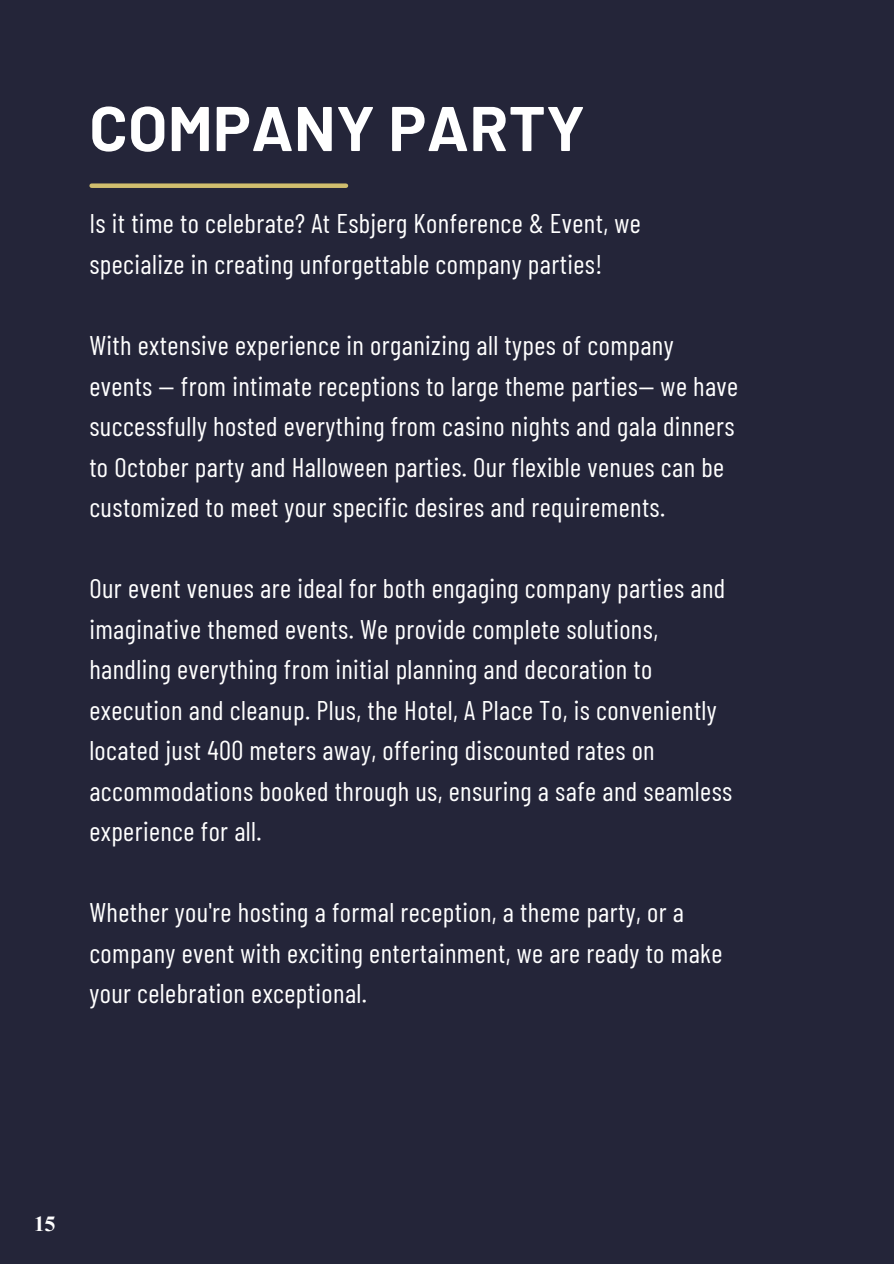
<style>
.page{position:relative;width:894px;height:1264px;background:#fff}
.page>*{position:absolute;margin:0;border:0;box-sizing:border-box;transform-origin:0 0}
.t1{font:700 63px "Barlow";letter-spacing:.01em;color:#fff}
.t2{font:27px/40.5px "Barlow Condensed";letter-spacing:.015em;color:#fff}
.t3{font:700 21px "Times NRMT Pro";color:#fff}
</style>
<div class="page">
<div style="left:0;top:0;width:893px;height:1263px;background:#242539"></div>
<div style="left:92px;top:183px;width:254px;height:5px;background:#d0be6e"></div>
<h1 class="t1" style="left:89px;top:88px;width:497px">COMPANY PARTY</h1>
<p class="t2" style="left:89px;top:202px;width:553px">Is it time to celebrate? At Esbjerg Konference &amp; Event, we specialize in creating unforgettable company parties!</p>
<p class="t2" style="left:89px;top:324px;width:650px">With extensive experience in organizing all types of company events — from intimate receptions to large theme parties— we have successfully hosted everything from casino nights and gala dinners to October party and Halloween parties. Our flexible venues can be customized to meet your specific desires and requirements.</p>
<p class="t2" style="left:89px;top:567px;width:644px">Our event venues are ideal for both engaging company parties and imaginative themed events. We provide complete solutions, handling everything from initial planning and decoration to execution and cleanup. Plus, the Hotel, A Place To, is conveniently located just 400 meters away, offering discounted rates on accommodations booked through us, ensuring a safe and seamless experience for all.</p>
<p class="t2" style="left:89px;top:891px;width:634px">Whether you're hosting a formal reception, a theme party, or a company event with exciting entertainment, we are ready to make your celebration exceptional.</p>
<p class="t3" style="left:34px;top:1215px;width:22px">15</p>
</div>
